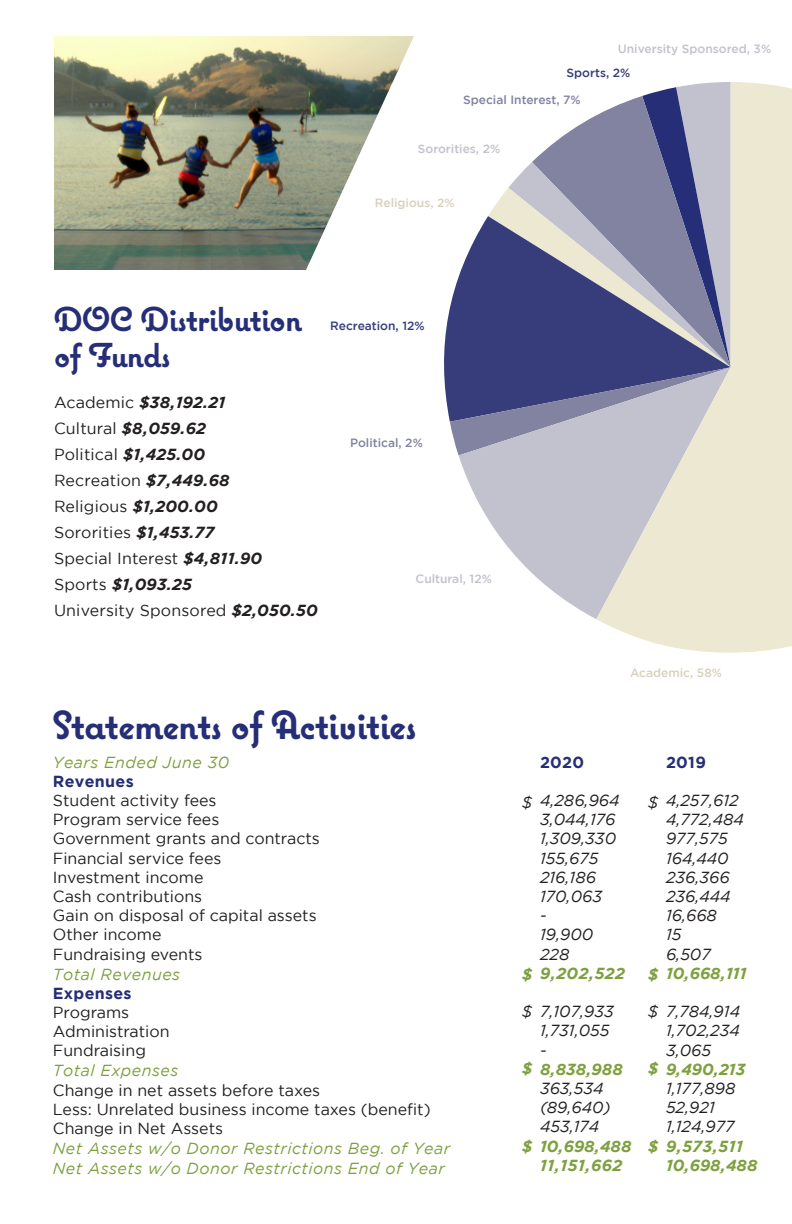
<style>
.page{position:relative;width:792px;height:1224px;background:#fff}
.page>*{position:absolute;margin:0;border:0;box-sizing:border-box;transform-origin:0 0}
.t1{font:700 40px "Coquette";letter-spacing:-.02em;color:#252e77}
.t2{font:700 34px/36px "Coquette";letter-spacing:-.02em;color:#252e77}
.t3{font:16px "Gotham";color:#231f20}
.t4{font:italic 16px "Gotham";color:#231f20}
.t5{font:italic 16px "Gotham";letter-spacing:.03em;color:#7ea03e}
.t6{font:italic 700 16px "Gotham";color:#7ea03e}
.t7{font:italic 700 16px "Gotham";letter-spacing:.01em;color:#231f20}
.t8{font:700 16px "Gotham";letter-spacing:.02em;color:#252e77}
.t9{font:500 12px "Gotham";color:#c2c2cf}
.t10{font:500 12px "Gotham";color:#8282a1}
.t11{font:500 12px "Gotham";color:#d8d1bd}
.t12{font:500 12px "Gotham";color:#363d7a}
.s1{font-weight:400;font-style:normal}
.s2{font-weight:700;font-style:italic}
</style>
<div class="page">
<svg style="left:444px;top:308px;width:6px;height:114px"></svg>
<svg style="left:450px;top:115px;width:146px;height:340px"></svg>
<svg style="left:459px;top:367px;width:137px;height:252px;fill:#c2c2cf"></svg>
<svg style="left:596px;top:82px;width:196px;height:571px;background:#c0bec1"></svg>
<img style="left:54px;top:36px;width:360px;height:234px">
<p class="t9" style="left:618px;top:41px;width:155px">University Sponsored, 3%</p>
<p class="t12" style="left:567px;top:65px;width:65px">Sports, 2%</p>
<p class="t10" style="left:463px;top:93px;width:119px">Special Interest, 7%</p>
<p class="t9" style="left:418px;top:142px;width:84px">Sororities, 2%</p>
<p class="t11" style="left:375px;top:196px;width:81px">Religious, 2%</p>
<p class="t2" style="left:54px;top:301px;width:249px">DOC Distribution of Funds</p>
<p class="t7" style="left:54px;top:393px;width:173px"><span class="s1">Academic</span> $38,192.21</p>
<p class="t7" style="left:54px;top:419px;width:154px"><span class="s1">Cultural</span> $8,059.62</p>
<p class="t3" style="left:54px;top:445px;width:153px">Political <span class="s2">$1,425.00</span></p>
<p class="t3" style="left:54px;top:471px;width:177px">Recreation <span class="s2">$7,449.68</span></p>
<p class="t3" style="left:54px;top:497px;width:165px">Religious <span class="s2">$1,200.00</span></p>
<p class="t3" style="left:54px;top:523px;width:162px">Sororities <span class="s2">$1,453.77</span></p>
<p class="t3" style="left:54px;top:549px;width:210px">Special Interest <span class="s2">$4,811.90</span></p>
<p class="t7" style="left:54px;top:575px;width:139px"><span class="s1">Sports</span> $1,093.25</p>
<p class="t3" style="left:54px;top:601px;width:265px">University Sponsored <span class="s2">$2,050.50</span></p>
<p class="t12" style="left:330px;top:319px;width:96px">Recreation, 12%</p>
<p class="t10" style="left:350px;top:436px;width:74px">Political, 2%</p>
<p class="t9" style="left:416px;top:572px;width:78px">Cultural, 12%</p>
<p class="t1" style="left:53px;top:701px;width:365px">Statements of Activities</p>
<p class="t5" style="left:53px;top:753px;width:178px">Years Ended June 30</p>
<p class="t8" style="left:53px;top:772px;width:82px">Revenues</p>
<p class="t3" style="left:53px;top:792px;width:165px">Student activity fees</p>
<p class="t3" style="left:53px;top:811px;width:168px">Program service fees</p>
<p class="t3" style="left:53px;top:830px;width:268px">Government grants and contracts</p>
<p class="t3" style="left:53px;top:849px;width:170px">Financial service fees</p>
<p class="t3" style="left:53px;top:868px;width:152px">Investment income</p>
<p class="t3" style="left:53px;top:888px;width:151px">Cash contributions</p>
<p class="t3" style="left:53px;top:907px;width:265px">Gain on disposal of capital assets</p>
<p class="t3" style="left:53px;top:926px;width:110px">Other income</p>
<p class="t3" style="left:53px;top:945px;width:151px">Fundraising events</p>
<p class="t5" style="left:53px;top:965px;width:129px">Total Revenues</p>
<p class="t8" style="left:53px;top:984px;width:80px">Expenses</p>
<p class="t3" style="left:53px;top:1004px;width:78px">Programs</p>
<p class="t3" style="left:53px;top:1023px;width:118px">Administration</p>
<p class="t3" style="left:53px;top:1042px;width:95px">Fundraising</p>
<p class="t5" style="left:53px;top:1062px;width:127px">Total Expenses</p>
<p class="t3" style="left:53px;top:1081px;width:269px">Change in net assets before taxes</p>
<p class="t3" style="left:53px;top:1100px;width:379px">Less: Unrelated business income taxes (benefit)</p>
<p class="t3" style="left:53px;top:1120px;width:172px">Change in Net Assets</p>
<p class="t5" style="left:53px;top:1140px;width:399px">Net Assets w/o Donor Restrictions Beg. of Year</p>
<p class="t5" style="left:53px;top:1160px;width:394px">Net Assets w/o Donor Restrictions End of Year</p>
<p class="t11" style="left:630px;top:666px;width:94px">Academic, 58%</p>
<p class="t8" style="left:540px;top:753px;width:46px">2020</p>
<p class="t4" style="left:540px;top:792px;width:81px">4,286,964</p>
<p class="t4" style="left:540px;top:811px;width:77px">3,044,176</p>
<p class="t4" style="left:540px;top:830px;width:78px">1,309,330</p>
<p class="t4" style="left:540px;top:849px;width:60px">155,675</p>
<p class="t4" style="left:540px;top:868px;width:58px">216,186</p>
<p class="t4" style="left:540px;top:888px;width:64px">170,063</p>
<p class="t4" style="left:540px;top:907px;width:8px">-</p>
<p class="t4" style="left:540px;top:926px;width:55px">19,900</p>
<p class="t4" style="left:540px;top:945px;width:31px">228</p>
<p class="t6" style="left:540px;top:964px;width:87px">9,202,522</p>
<p class="t4" style="left:540px;top:1003px;width:75px">7,107,933</p>
<p class="t4" style="left:540px;top:1022px;width:71px">1,731,055</p>
<p class="t4" style="left:540px;top:1041px;width:8px">-</p>
<p class="t6" style="left:540px;top:1060px;width:85px">8,838,988</p>
<p class="t4" style="left:540px;top:1080px;width:65px">363,534</p>
<p class="t4" style="left:540px;top:1099px;width:72px">(89,640)</p>
<p class="t4" style="left:540px;top:1118px;width:61px">453,174</p>
<p class="t6" style="left:540px;top:1137px;width:93px">10,698,488</p>
<p class="t6" style="left:540px;top:1156px;width:84px">11,151,662</p>
<p class="t4" style="left:522px;top:793px;width:11px">$</p>
<p class="t6" style="left:522px;top:965px;width:12px">$</p>
<p class="t4" style="left:522px;top:1002px;width:11px">$</p>
<p class="t6" style="left:522px;top:1059px;width:12px">$</p>
<p class="t6" style="left:522px;top:1137px;width:12px">$</p>
<p class="t8" style="left:666px;top:753px;width:41px">2019</p>
<p class="t4" style="left:666px;top:792px;width:74px">4,257,612</p>
<p class="t4" style="left:666px;top:811px;width:79px">4,772,484</p>
<p class="t4" style="left:666px;top:830px;width:63px">977,575</p>
<p class="t4" style="left:666px;top:849px;width:64px">164,440</p>
<p class="t4" style="left:666px;top:868px;width:65px">236,366</p>
<p class="t4" style="left:666px;top:888px;width:66px">236,444</p>
<p class="t4" style="left:666px;top:907px;width:52px">16,668</p>
<p class="t4" style="left:666px;top:926px;width:17px">15</p>
<p class="t4" style="left:666px;top:945px;width:46px">6,507</p>
<p class="t6" style="left:666px;top:964px;width:82px">10,668,111</p>
<p class="t4" style="left:666px;top:1003px;width:76px">7,784,914</p>
<p class="t4" style="left:666px;top:1022px;width:75px">1,702,234</p>
<p class="t4" style="left:666px;top:1041px;width:47px">3,065</p>
<p class="t6" style="left:666px;top:1060px;width:81px">9,490,213</p>
<p class="t4" style="left:666px;top:1080px;width:71px">1,177,898</p>
<p class="t4" style="left:666px;top:1099px;width:50px">52,921</p>
<p class="t4" style="left:666px;top:1118px;width:70px">1,124,977</p>
<p class="t6" style="left:666px;top:1137px;width:79px">9,573,511</p>
<p class="t6" style="left:666px;top:1156px;width:93px">10,698,488</p>
<p class="t4" style="left:648px;top:793px;width:11px">$</p>
<p class="t6" style="left:648px;top:965px;width:12px">$</p>
<p class="t4" style="left:648px;top:1002px;width:11px">$</p>
<p class="t6" style="left:648px;top:1059px;width:12px">$</p>
<p class="t6" style="left:648px;top:1137px;width:12px">$</p>
</div>
